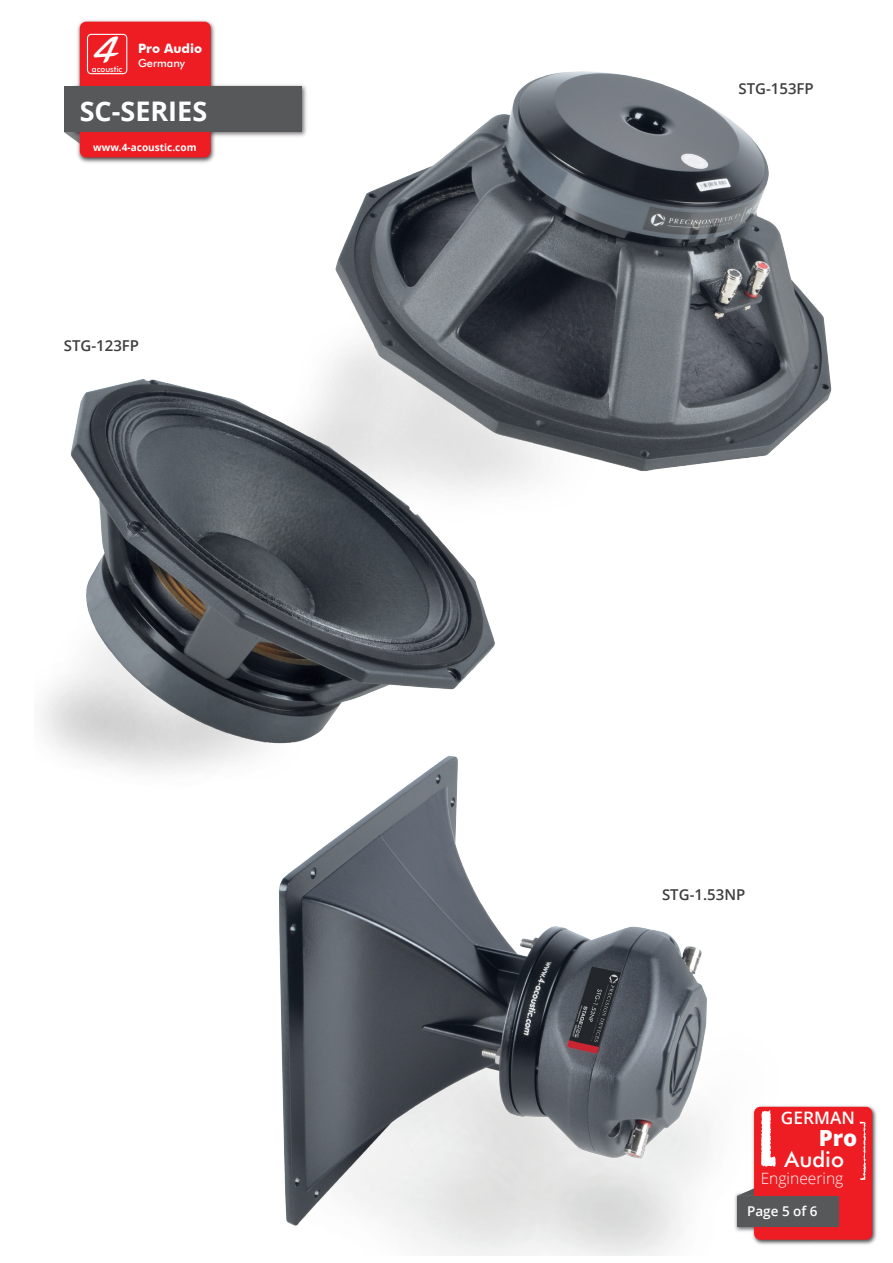
<style>
.page{position:relative;width:893px;height:1263px;background:#fff}
.page>*{position:absolute;margin:0;border:0;box-sizing:border-box;transform-origin:0 0}
.t1{font:39.6px "Blacklight D";color:#fff}
.t2{font:700 27px "Open Sans";color:#fff}
.t3{font:500 22.2px "Futura BT";color:#fff}
.t4{font:800 22.2px "Open Sans";color:#fff}
.t5{font:600 17.25px "Open Sans";color:#fff}
.t6{font:300 15.6px "Open Sans";color:#fff}
.t7{font:600 15px "Open Sans";color:#3e3e3f}
.t8{font:600 13.5px "Open Sans";color:#fff}
.t9{font:700 12.9px "Futura BT";color:#fff}
.t10{font:500 11.1px "Futura BT";color:#fff}
.t11{font:700 10.05px "Open Sans";color:#fff}
.t12{font:500 8.25px "Futura BT";color:#fff}
</style>
<div class="page">
<img style="left:77px;top:20px;width:138px;height:143px">
<img style="left:64px;top:61px;width:213px;height:100px">
<div style="left:80px;top:22px;width:131px;height:135px;background:#ee1d23;border-radius:6px"></div>
<div style="left:64px;top:86px;width:237px;height:46px;background:#57585a"></div>
<div style="left:87px;top:34px;width:40px;height:40px;border:1px solid #fff;border-radius:4px"></div>
<img style="left:807px;top:1105px;width:70px;height:140px">
<div style="left:754px;top:1107px;width:118px;height:133px;background:#ee1d23;border-radius:6px"></div>
<div style="left:737px;top:1196px;width:101px;height:30px;background:#57585a"></div>
<svg style="left:859px;top:1121px;width:7px;height:59px"></svg>
<img style="left:279px;top:814px;width:528px;height:442px">
<img style="left:41px;top:379px;width:454px;height:435px">
<img style="left:277px;top:71px;width:555px;height:474px">
<h1 class="t1" style="left:95px;top:25px;width:27px">4</h1>
<p class="t12" style="left:92px;top:64px;width:32px">acoustic</p>
<p class="t9" style="left:138px;top:41px;width:66px">Pro Audio</p>
<p class="t10" style="left:138px;top:56px;width:49px">Germany</p>
<h2 class="t2" style="left:80px;top:92px;width:129px">SC-SERIES</h2>
<p class="t11" style="left:93px;top:141px;width:105px">www.4-acoustic.com</p>
<p class="t7" style="left:64px;top:335px;width:77px">STG-123FP</p>
<p class="t7" style="left:738px;top:78px;width:77px">STG-153FP</p>
<p class="t7" style="left:662px;top:884px;width:85px">STG-1.53NP</p>
<p class="t5" style="left:781px;top:1106px;width:76px">GERMAN</p>
<h3 class="t4" style="left:819px;top:1120px;width:40px">Pro</h3>
<h3 class="t3" style="left:785px;top:1145px;width:61px">Audio</h3>
<p class="t6" style="left:761px;top:1167px;width:84px">Engineering</p>
<p class="t8" style="left:747px;top:1201px;width:72px">Page 5 of 6</p>
</div>
